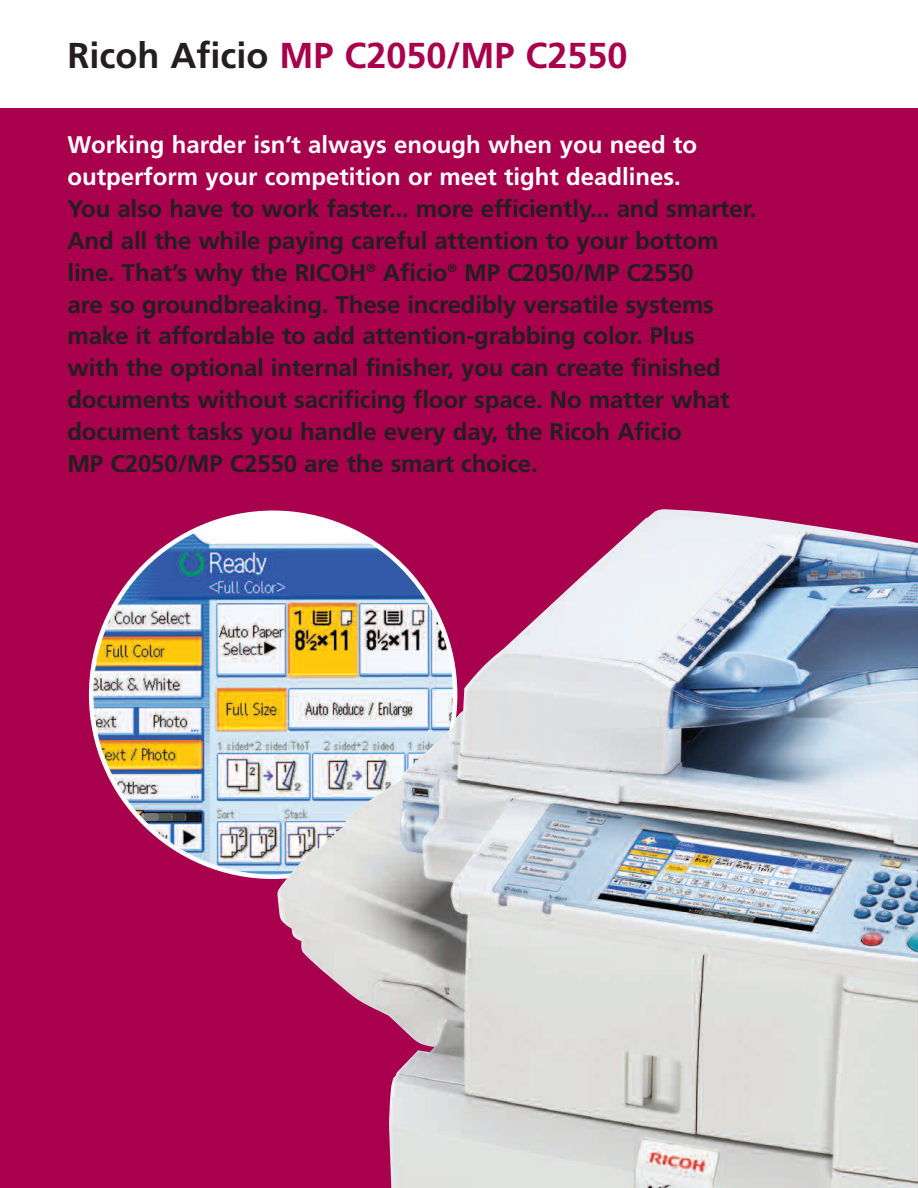
<style>
.page{position:relative;width:918px;height:1188px;background:#fff}
.page>*{position:absolute;margin:0;border:0;box-sizing:border-box;transform-origin:0 0}
.t1{font:700 36px "Frutiger";color:#a8004d}
.t2{font:700 24px/31.8px "Frutiger";letter-spacing:-.005em;color:#231f20}
.t3{font:700 24px/31.8px "Frutiger";color:#fff}
.s1{color:#231f20}
</style>
<div class="page">
<div style="left:0;top:108px;width:918px;height:1080px;background:#a8004d"></div>
<img style="left:89px;top:511px;width:188px;height:368px">
<hr style="left:917px;top:0;width:1px;height:108px;background:#a8004d">
<img style="left:277px;top:509px;width:641px;height:679px">
<h1 class="t1" style="left:67px;top:41px;width:562px"><span class="s1">Ricoh Aficio</span> MP C2050/MP C2550</h1>
<p class="t3" style="left:67px;top:131px;width:631px">Working harder isn’t always enough when you need to outperform your competition or meet tight deadlines.</p>
<p class="t2" style="left:67px;top:195px;width:690px">You also have to work faster... more efficiently... and smarter.<br>And all the while paying careful attention to your bottom line. That’s why the RICOH<sup>®</sup> Aficio<sup>®</sup> MP C2050/MP C2550<br>are so groundbreaking. These incredibly versatile systems make it affordable to add attention-grabbing color. Plus<br>with the optional internal finisher, you can create finished documents without sacrificing floor space. No matter what document tasks you handle every day, the Ricoh Aficio<br>MP C2050/MP C2550 are the smart choice.</p>
</div>
